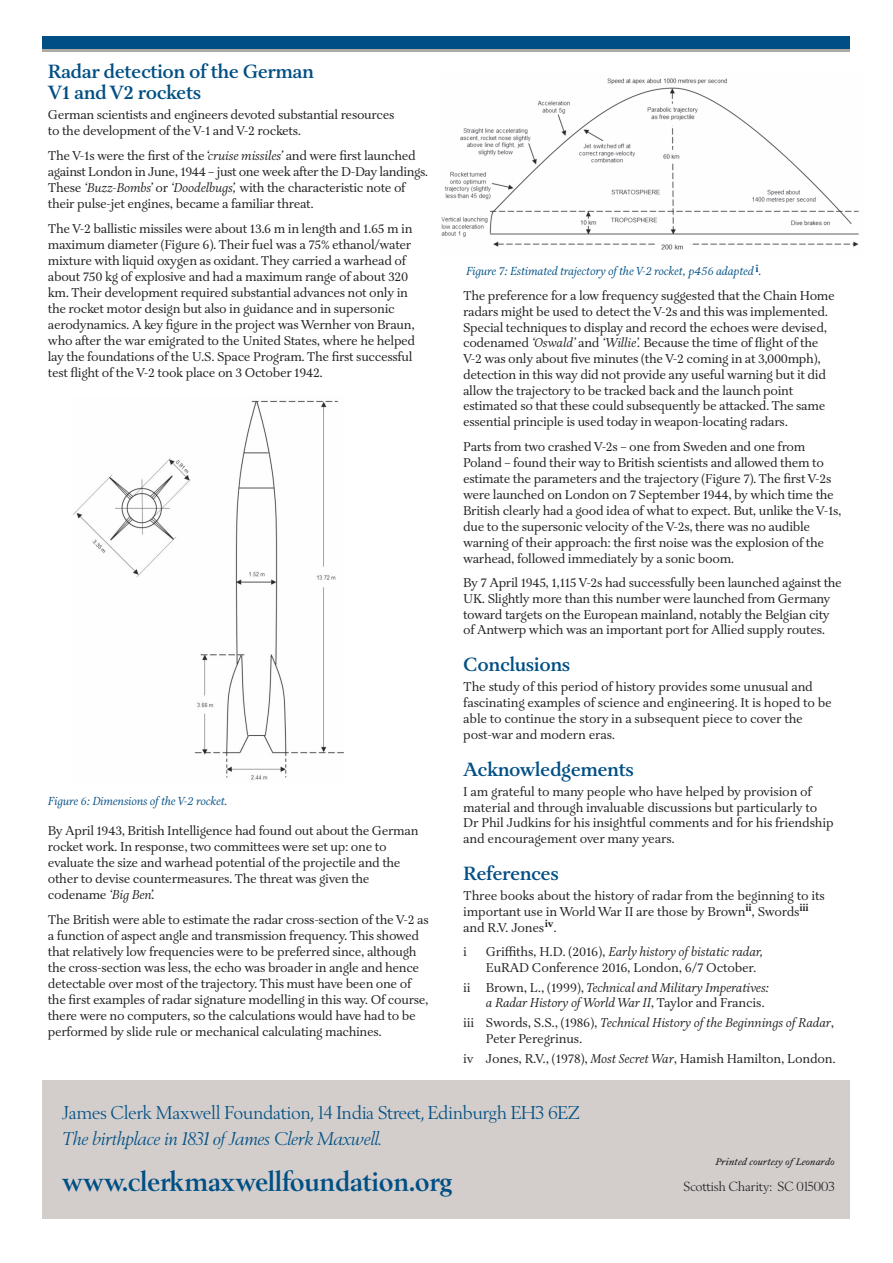
<style>
.page{position:relative;width:893px;height:1263px;background:#fff}
.page>*{position:absolute;margin:0;border:0;box-sizing:border-box;transform-origin:0 0}
.t1{font:700 28.5px "Berling SH";letter-spacing:.015em;color:#004f84}
.t2{font:600 19.8px/20.7px "Aria Text G1";letter-spacing:-.025em;color:#004f84}
.t3{font:18.75px "Berling SH";letter-spacing:.015em;color:#004f84}
.t4{font:italic 18.75px "Berling SH";letter-spacing:.015em;color:#004f84}
.t5{font:13.35px "Berling SH";letter-spacing:.015em;color:#231f20}
.t6{font:13.2px/16px "Aria Text G1";letter-spacing:-.025em;color:#231f20}
.t7{font:italic 13.2px/15.8px "Aria Text G1";letter-spacing:-.015em;color:#231f20}
.t8{font:italic 12px "Aria Text G1";letter-spacing:-.015em;color:#004f84}
.t9{font:italic 9.75px "Foundry Wilson";color:#231f20}
.s1{font-style:italic}
.s2{font-style:normal}
</style>
<div class="page">
<div style="left:43px;top:37px;width:807px;height:12px;background:#004f84"></div>
<hr style="left:43px;top:49px;width:807px;height:2px;background:#afa9a6">
<div style="left:43px;top:1080px;width:807px;height:138px;background:#d3cecc"></div>
<img style="left:73px;top:400px;width:271px;height:380px">
<img style="left:441px;top:78px;width:418px;height:172px">
<h2 class="t2" style="left:48px;top:64px;width:268px">Radar detection of the German<br>V1 and V2 rockets</h2>
<p class="t6" style="left:48px;top:109px;width:348px">German scientists and engineers devoted substantial resources to the development of the V-1 and V-2 rockets.</p>
<p class="t6" style="left:48px;top:149px;width:382px">The V-1s were the first of the<span class="s1">‘cruise missiles’</span> and were first launched against London in June, 1944 – just one week after the D-Day landings.<br>These <span class="s1">‘Buzz-Bombs’</span> or <span class="s1">‘Doodelbugs’,</span> with the characteristic note of their pulse-jet engines, became a familiar threat.</p>
<p class="t6" style="left:48px;top:222px;width:369px">The V-2 ballistic missiles were about 13.6 m in length and 1.65 m in maximum diameter (Figure 6). Their fuel was a 75% ethanol/water mixture with liquid oxygen as oxidant. They carried a warhead of about 750 kg of explosive and had a maximum range of about 320 km. Their development required substantial advances not only in the rocket motor design but also in guidance and in supersonic aerodynamics. A key figure in the project was Wernher von Braun, who after the war emigrated to the United States, where he helped lay the foundations of the U.S. Space Program. The first successful test flight of the V-2 took place on 3 October 1942.</p>
<p class="t8" style="left:48px;top:796px;width:182px">Figure 6: Dimensions of theV-2 rocket.</p>
<p class="t6" style="left:48px;top:824px;width:372px">By April 1943, British Intelligence had found out about the German rocket work. In response, two committees were set up: one to evaluate the size and warhead potential of the projectile and the other to devise countermeasures. The threat was given the codename <span class="s1">‘Big Ben’.</span></p>
<p class="t6" style="left:48px;top:913px;width:382px">The British were able to estimate the radar cross-section of the V-2 as a function of aspect angle and transmission frequency. This showed that relatively low frequencies were to be preferred since, although the cross-section was less, the echo was broader in angle and hence detectable over most of the trajectory. This must have been one of the first examples of radar signature modelling in this way. Of course, there were no computers, so the calculations would have had to be performed by slide rule or mechanical calculating machines.</p>
<p class="t8" style="left:466px;top:267px;width:297px">Figure 7: Estimated trajectory of theV-2 rocket, p456 adapted <sup>i</sup>.</p>
<p class="t6" style="left:463px;top:289px;width:373px">The preference for a low frequency suggested that the Chain Home radars might be used to detect the V-2s and this was implemented.<br>Special techniques to display and record the echoes were devised, codenamed <span class="s1">‘Oswald’</span> and <span class="s1">‘Willie’.</span> Because the time of flight of the V-2 was only about five minutes (the V-2 coming in at 3,000mph), detection in this way did not provide any useful warning but it did allow the trajectory to be tracked back and the launch point estimated so that these could subsequently be attacked. The same essential principle is used today in weapon-locating radars.</p>
<p class="t6" style="left:463px;top:440px;width:380px">Parts from two crashed V-2s – one from Sweden and one from Poland – found their way to British scientists and allowed them to estimate the parameters and the trajectory (Figure 7). The first V-2s were launched on London on 7 September 1944, by which time the British clearly had a good idea of what to expect. But, unlike the V-1s, due to the supersonic velocity of the V-2s, there was no audible warning of their approach: the first noise was the explosion of the warhead, followed immediately by a sonic boom.</p>
<p class="t6" style="left:463px;top:577px;width:380px">By 7 April 1945, 1,115 V-2s had successfully been launched against the UK. Slightly more than this number were launched from Germany toward targets on the European mainland, notably the Belgian city of Antwerp which was an important port for Allied supply routes.</p>
<h2 class="t2" style="left:463px;top:657px;width:108px">Conclusions</h2>
<p class="t6" style="left:463px;top:681px;width:370px">The study of this period of history provides some unusual and fascinating examples of science and engineering. It is hoped to be able to continue the story in a subsequent piece to cover the post-war and modern eras.</p>
<h2 class="t2" style="left:463px;top:761px;width:172px">Acknowledgements</h2>
<p class="t6" style="left:463px;top:785px;width:372px">I am grateful to many people who have helped by provision of material and through invaluable discussions but particularly to Dr Phil Judkins for his insightful comments and for his friendship and encouragement over many years.</p>
<h2 class="t2" style="left:463px;top:866px;width:97px">References</h2>
<p class="t6" style="left:463px;top:889px;width:363px">Three books about the history of radar from the beginning to its important use in World War II are those by Brown<sup>ii</sup>, Swords<sup>iii </sup>and R.V. Jones<sup>iv</sup>.</p>
<p class="t6" style="left:463px;top:945px;width:5px">i</p>
<p class="t6" style="left:486px;top:945px;width:279px">Griffiths, H.D. (2016), <span class="s1">Early history of bistatic radar,<br></span>EuRAD Conference 2016, London, 6/7 October.</p>
<p class="t7" style="left:486px;top:981px;width:285px;text-indent:-23px"><span class="s2">ii Brown, L., (1999),</span> Technical and Military Imperatives: a Radar History ofWorldWar II<span class="s2">, Taylor and Francis.</span></p>
<p class="t6" style="left:486px;top:1017px;width:350px;text-indent:-23px">iii Swords, S.S., (1986), <span class="s1">Technical History of the Beginnings of Radar</span>,<br>Peter Peregrinus.</p>
<p class="t6" style="left:463px;top:1052px;width:374px">iv Jones, R.V., (1978), <span class="s1">Most SecretWar</span>, Hamish Hamilton, London.</p>
<h3 class="t3" style="left:62px;top:1102px;width:519px">James Clerk Maxwell Foundation, 14 India Street, Edinburgh EH3 6EZ</h3>
<h3 class="t4" style="left:62px;top:1127px;width:321px">The birthplace in 1831 of James Clerk Maxwell.</h3>
<h1 class="t1" style="left:62px;top:1165px;width:391px">www.clerkmaxwellfoundation.org</h1>
<p class="t5" style="left:684px;top:1179px;width:152px">Scottish Charity: SC 015003</p>
<p class="t9" style="left:715px;top:1157px;width:121px">Printed courtesy of Leonardo</p>
</div>
